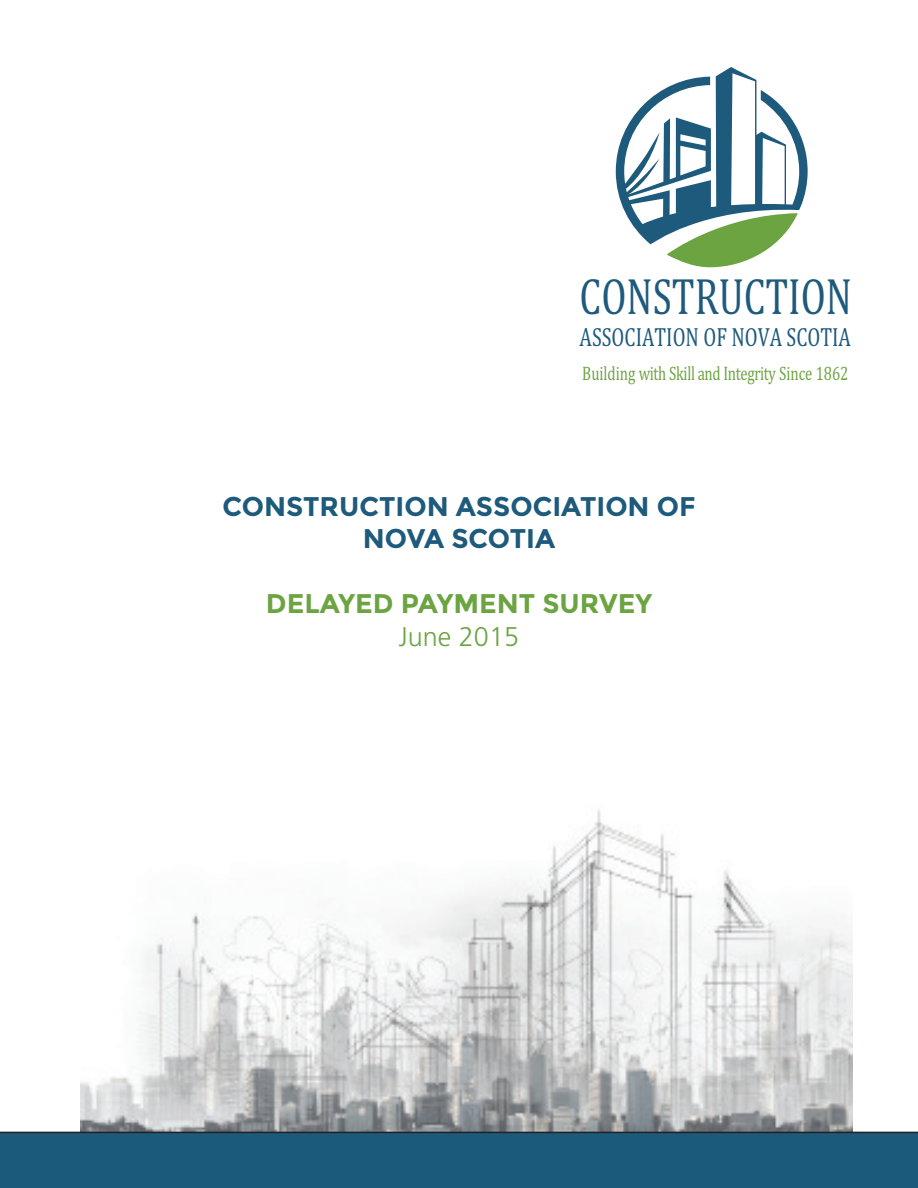
<style>
.page{position:relative;width:918px;height:1188px;background:#fff}
.page>*{position:absolute;margin:0;border:0;box-sizing:border-box;transform-origin:0 0}
.t1{font:51.75px "Cambria Math";color:#1d5a7c;scale:.75 1}
.t2{font:700 27px/32.4px "Montserrat";color:#1d5a7c;text-align:center}
.t3{font:700 27px "Montserrat";color:#6ca442}
.t4{font:300 27px "Frutiger LT Std";color:#6ca442}
.t5{font:26.55px "Cambria Math";color:#1d5a7c;scale:.75 1}
.t6{font:19.65px "Cambria Math";letter-spacing:-.02em;color:#6ca442;scale:.75 1}
</style>
<div class="page">
<img style="left:80px;top:809px;width:772px;height:323px">
<svg style="left:616px;top:67px;width:192px;height:200px"></svg>
<div style="left:0;top:1132px;width:918px;height:56px;background:#1c5a7c"></div>
<h1 class="t1" style="left:580px;top:278px;width:365px">CONSTRUCTION</h1>
<h3 class="t5" style="left:580px;top:327px;width:363px">ASSOCIATION OF NOVA SCOTIA</h3>
<p class="t6" style="left:582px;top:366px;width:356px">Building with Skill and Integrity Since 1862</p>
<h2 class="t2" style="left:222px;top:490px;width:475px">CONSTRUCTION ASSOCIATION OF<br>NOVA SCOTIA</h2>
<h2 class="t3" style="left:266px;top:588px;width:388px">DELAYED PAYMENT SURVEY</h2>
<h2 class="t4" style="left:399px;top:621px;width:122px">June 2015</h2>
</div>
